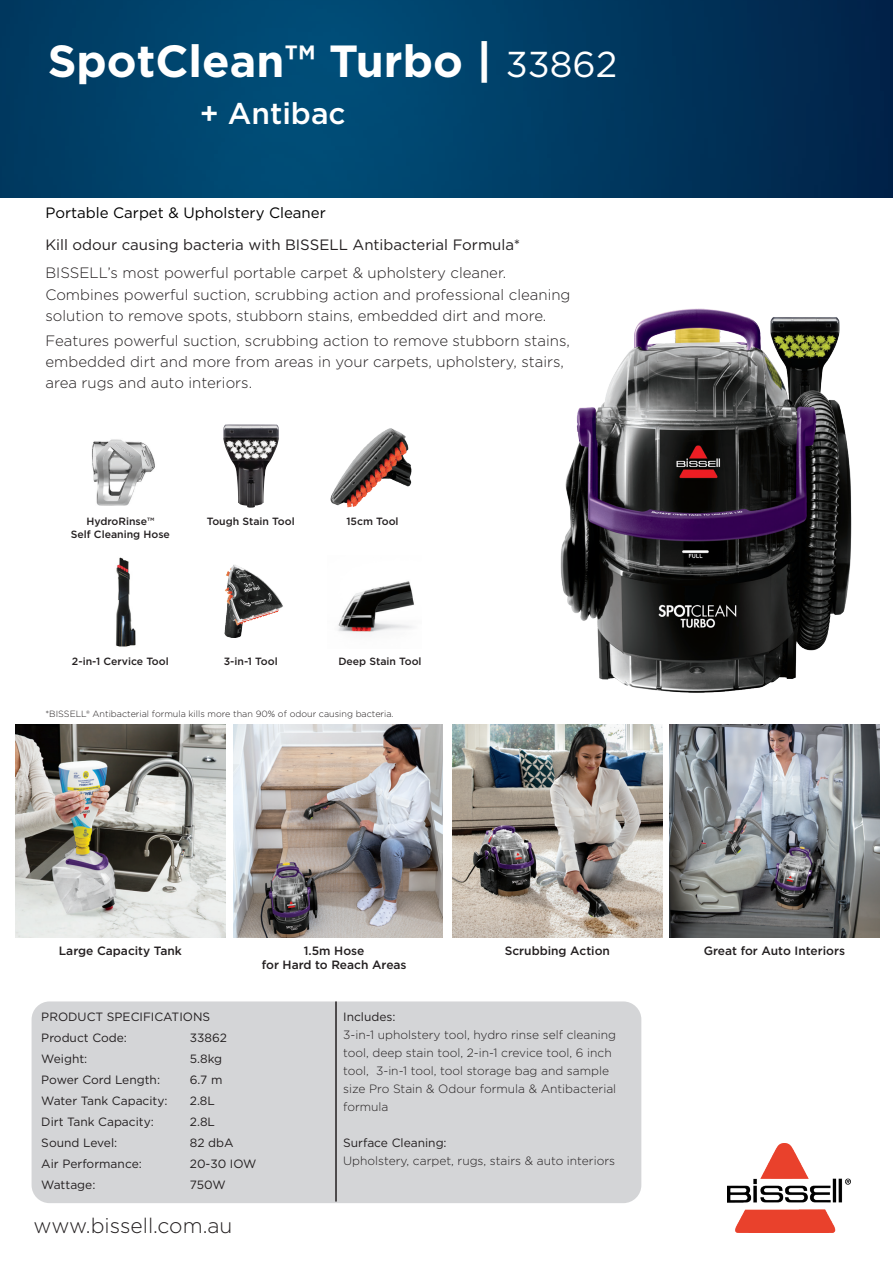
<style>
.page{position:relative;width:893px;height:1263px;background:#fff}
.page>*{position:absolute;margin:0;border:0;box-sizing:border-box;transform-origin:0 0}
.t1{font:700 45px "Gotham";color:#fff}
.t2{font:500 30px "Gotham";color:#fff}
.t3{font:300 21px "Gotham";color:#231f20}
.t4{font:300 15px/21px "Gotham";color:#231f20}
.t5{font:15px "Gotham";color:#231f20}
.t6{font:15px "Gotham";color:#000}
.t7{font:300 12px/18px "Gotham";color:#231f20}
.t8{font:12px "Gotham";color:#231f20}
.t9{font:500 12px "Gotham";color:#231f20}
.t10{font:500 10.5px "Gotham";color:#231f20}
.t11{font:300 9px "Gotham";color:#231f20}
.s1{font-weight:400;font-size:36px}
</style>
<div class="page">
<img style="left:727px;top:1144px;width:123px;height:89px">
<div style="left:32px;top:1001px;width:609px;height:202px;background:#d4d5d7;border-radius:18px"></div>
<hr style="left:335px;top:1001px;width:2px;height:200px;background:#231f20">
<img style="left:16px;top:724px;width:210px;height:213px">
<img style="left:233px;top:724px;width:210px;height:213px">
<img style="left:670px;top:724px;width:209px;height:213px">
<img style="left:453px;top:724px;width:209px;height:213px">
<img style="left:560px;top:308px;width:292px;height:385px">
<img style="left:92px;top:439px;width:63px;height:67px">
<img style="left:224px;top:565px;width:59px;height:73px">
<img style="left:223px;top:424px;width:56px;height:84px">
<img style="left:116px;top:557px;width:20px;height:90px">
<img style="left:330px;top:428px;width:82px;height:80px">
<img style="left:338px;top:581px;width:76px;height:52px">
<img style="left:0;top:0;width:893px;height:197px">
<p class="t1" style="left:48px;top:32px;width:571px">SpotClean™ Turbo | <span class="s1">33862</span></p>
<p class="t2" style="left:200px;top:93px;width:148px">+ Antibac</p>
<p class="t6" style="left:45px;top:203px;width:282px">Portable Carpet &amp; Upholstery Cleaner</p>
<p class="t5" style="left:45px;top:235px;width:476px">Kill odour causing bacteria with BISSELL Antibacterial Formula*</p>
<p class="t4" style="left:45px;top:262px;width:462px">BISSELL’s most powerful portable carpet &amp; upholstery cleaner.</p>
<p class="t4" style="left:45px;top:284px;width:527px">Combines powerful suction, scrubbing action and professional cleaning solution to remove spots, stubborn stains, embedded dirt and more.</p>
<p class="t4" style="left:45px;top:330px;width:526px">Features powerful suction, scrubbing action to remove stubborn stains, embedded dirt and more from areas in your carpets, upholstery, stairs, area rugs and auto interiors.</p>
<p class="t10" style="left:86px;top:514px;width:69px">HydroRinse™</p>
<p class="t10" style="left:71px;top:527px;width:101px">Self Cleaning Hose</p>
<p class="t10" style="left:207px;top:514px;width:89px">Tough Stain Tool</p>
<p class="t10" style="left:346px;top:514px;width:54px">15cm Tool</p>
<p class="t10" style="left:72px;top:655px;width:98px">2-in-1 Cervice Tool</p>
<p class="t10" style="left:224px;top:655px;width:55px">3-in-1 Tool</p>
<p class="t10" style="left:338px;top:655px;width:85px">Deep Stain Tool</p>
<p class="t11" style="left:45px;top:708px;width:350px">*BISSELL® Antibacterial formula kills more than 90% of odour causing bacteria.</p>
<p class="t9" style="left:59px;top:942px;width:124px">Large Capacity Tank</p>
<p class="t9" style="left:505px;top:943px;width:107px">Scrubbing Action</p>
<p class="t9" style="left:704px;top:943px;width:143px">Great for Auto Interiors</p>
<p class="t9" style="left:304px;top:942px;width:62px">1.5m Hose</p>
<p class="t9" style="left:262px;top:957px;width:146px">for Hard to Reach Areas</p>
<p class="t8" style="left:41px;top:1009px;width:170px">PRODUCT SPECIFICATIONS</p>
<p class="t8" style="left:41px;top:1030px;width:87px">Product Code:</p>
<p class="t8" style="left:190px;top:1030px;width:39px">33862</p>
<p class="t8" style="left:41px;top:1051px;width:48px">Weight:</p>
<p class="t8" style="left:190px;top:1051px;width:34px">5.8kg</p>
<p class="t8" style="left:41px;top:1072px;width:120px">Power Cord Length:</p>
<p class="t8" style="left:190px;top:1072px;width:34px">6.7 m</p>
<p class="t8" style="left:41px;top:1093px;width:128px">Water Tank Capacity:</p>
<p class="t8" style="left:190px;top:1093px;width:27px">2.8L</p>
<p class="t8" style="left:41px;top:1114px;width:114px">Dirt Tank Capacity:</p>
<p class="t8" style="left:190px;top:1114px;width:27px">2.8L</p>
<p class="t8" style="left:41px;top:1135px;width:77px">Sound Level:</p>
<p class="t8" style="left:190px;top:1135px;width:45px">82 dbA</p>
<p class="t8" style="left:41px;top:1156px;width:102px">Air Performance:</p>
<p class="t8" style="left:190px;top:1156px;width:68px">20-30 IOW</p>
<p class="t8" style="left:41px;top:1177px;width:56px">Wattage:</p>
<p class="t8" style="left:190px;top:1177px;width:38px">750W</p>
<p class="t3" style="left:34px;top:1212px;width:200px">www.bissell.com.au</p>
<p class="t8" style="left:343px;top:1009px;width:54px">Includes:</p>
<p class="t7" style="left:343px;top:1026px;width:275px">3-in-1 upholstery tool, hydro rinse self cleaning tool, deep stain tool, 2-in-1 crevice tool, 6 inch tool, 3-in-1 tool, tool storage bag and sample size Pro Stain &amp; Odour formula &amp; Antibacterial formula</p>
<p class="t8" style="left:343px;top:1135px;width:105px">Surface Cleaning:</p>
<p class="t7" style="left:343px;top:1152px;width:273px">Upholstery, carpet, rugs, stairs &amp; auto interiors</p>
</div>
